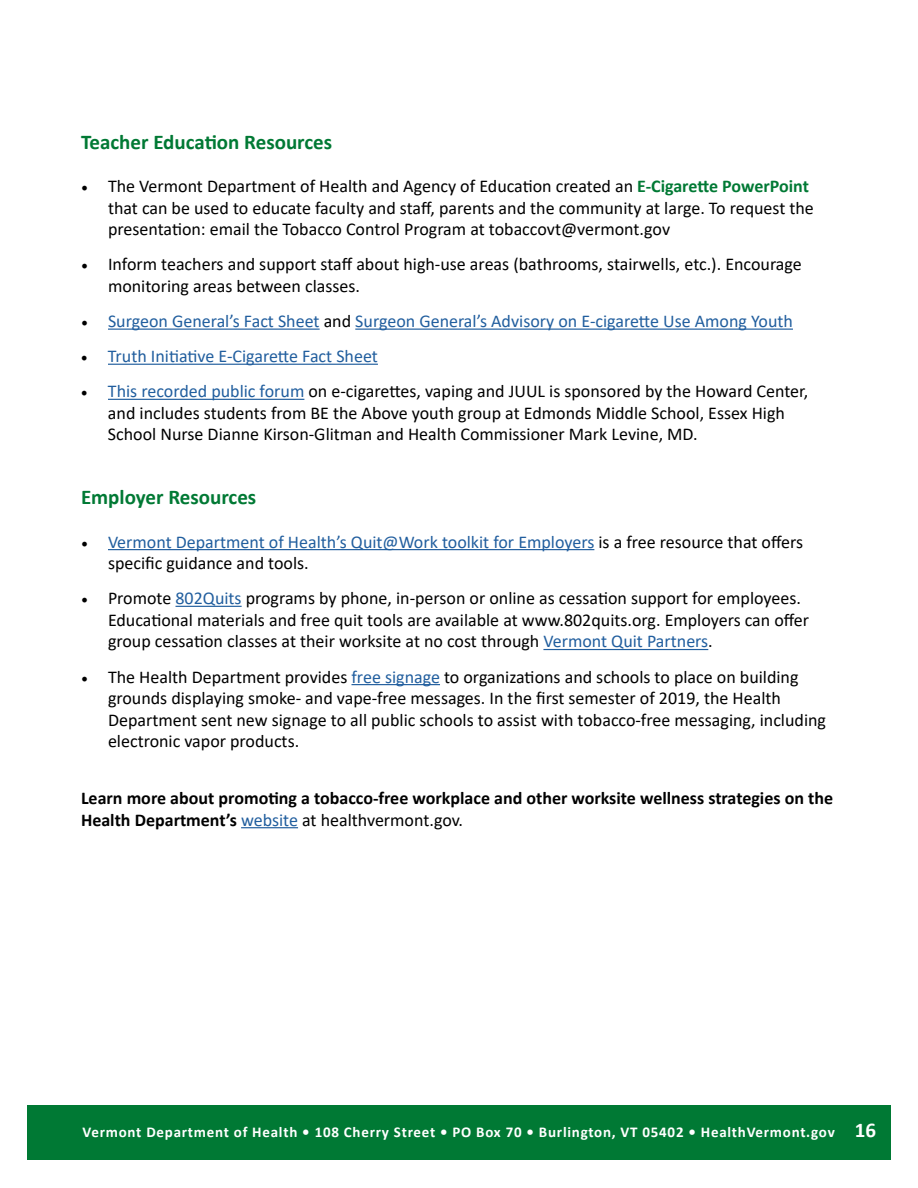
<style>
.page{position:relative;width:918px;height:1188px;background:#fff}
.page>*{position:absolute;margin:0;border:0;box-sizing:border-box;transform-origin:0 0}
.t1{font:700 21px "Calibri";letter-spacing:-.015em;color:#007934}
.t2{font:700 21px "Calibri";color:#fff}
.t3{font:18px/21.6px "Calibri";color:#000}
.t4{font:18px/21.6px "Calibri";color:#215e9e}
.t5{font:700 18px/21.6px "Calibri";color:#000}
.t6{font:700 15px "Calibri";letter-spacing:.05em;color:#fff}
.s1{font-family:"Minion Pro"}
.s2{font-weight:700;color:#007934}
.s3{font-family:"Minion Pro";color:#000}
.s4{color:#000}
.s5{color:#215e9e}
.s6{font-weight:400;color:#215e9e}
.s7{font-weight:400}
</style>
<div class="page">
<div style="left:27px;top:1106px;width:863px;height:54px;background:#007934"></div>
<hr style="left:108px;top:329px;width:212px;height:1px;background:#215e9e">
<hr style="left:355px;top:329px;width:438px;height:1px;background:#215e9e">
<hr style="left:108px;top:364px;width:270px;height:1px;background:#215e9e">
<hr style="left:108px;top:399px;width:196px;height:1px;background:#215e9e">
<hr style="left:108px;top:549px;width:486px;height:1px;background:#215e9e">
<hr style="left:176px;top:606px;width:66px;height:1px;background:#215e9e">
<hr style="left:543px;top:649px;width:165px;height:1px;background:#215e9e">
<hr style="left:352px;top:684px;width:88px;height:1px;background:#215e9e">
<hr style="left:241px;top:827px;width:57px;height:1px;background:#215e9e">
<p class="t1" style="left:81px;top:127px;width:253px">Teacher Education Resources</p>
<p class="t3" style="left:108px;top:176px;width:707px;text-indent:-27px"><span class="s1">•</span> The Vermont Department of Health and Agency of Education created an <span class="s2">E-Cigarette PowerPoint </span>that can be used to educate faculty and staff, parents and the community at large. To request the presentation: email the Tobacco Control Program at tobaccovt@vermont.gov</p>
<p class="t3" style="left:108px;top:254px;width:695px;text-indent:-27px"><span class="s1">•</span> Inform teachers and support staff about high-use areas (bathrooms, stairwells, etc.). Encourage monitoring areas between classes.</p>
<p class="t4" style="left:81px;top:311px;width:713px"><span class="s3">•</span> Surgeon General’s Fact Sheet <span class="s4">and</span> Surgeon General’s Advisory on E-cigarette Use Among Youth</p>
<p class="t4" style="left:81px;top:346px;width:298px"><span class="s3">•</span> Truth Initiative E-Cigarette Fact Sheet</p>
<p class="t3" style="left:108px;top:381px;width:702px;text-indent:-27px"><span class="s1">•</span> <span class="s5">This recorded public forum</span> on e-cigarettes, vaping and JUUL is sponsored by the Howard Center, and includes students from BE the Above youth group at Edmonds Middle School, Essex High<br>School Nurse Dianne Kirson-Glitman and Health Commissioner Mark Levine, MD.</p>
<p class="t1" style="left:81px;top:483px;width:177px">Employer Resources</p>
<p class="t4" style="left:108px;top:532px;width:697px;text-indent:-27px"><span class="s3">•</span> Vermont Department of Health’s Quit@Work toolkit for Employers <span class="s4">is a free resource that offers specific guidance and tools.</span></p>
<p class="t3" style="left:108px;top:588px;width:703px;text-indent:-27px"><span class="s1">•</span> Promote <span class="s5">802Quits</span> programs by phone, in-person or online as cessation support for employees.<br>Educational materials and free quit tools are available at www.802quits.org. Employers can offer group cessation classes at their worksite at no cost through <span class="s5">Vermont Quit Partners</span>.</p>
<p class="t3" style="left:108px;top:667px;width:720px;text-indent:-27px"><span class="s1">•</span> The Health Department provides <span class="s5">free signage</span> to organizations and schools to place on building grounds displaying smoke- and vape-free messages. In the first semester of 2019, the Health Department sent new signage to all public schools to assist with tobacco-free messaging, including electronic vapor products.</p>
<p class="t5" style="left:81px;top:788px;width:754px">Learn more about promoting a tobacco-free workplace and other worksite wellness strategies on the<br>Health Department’s <span class="s6">website</span> <span class="s7">at healthvermont.gov.</span></p>
<p class="t6" style="left:83px;top:1122px;width:754px">Vermont Department of Health • 108 Cherry Street • PO Box 70 • Burlington, VT 05402 • HealthVermont.gov</p>
<p class="t2" style="left:855px;top:1115px;width:23px">16</p>
</div>
